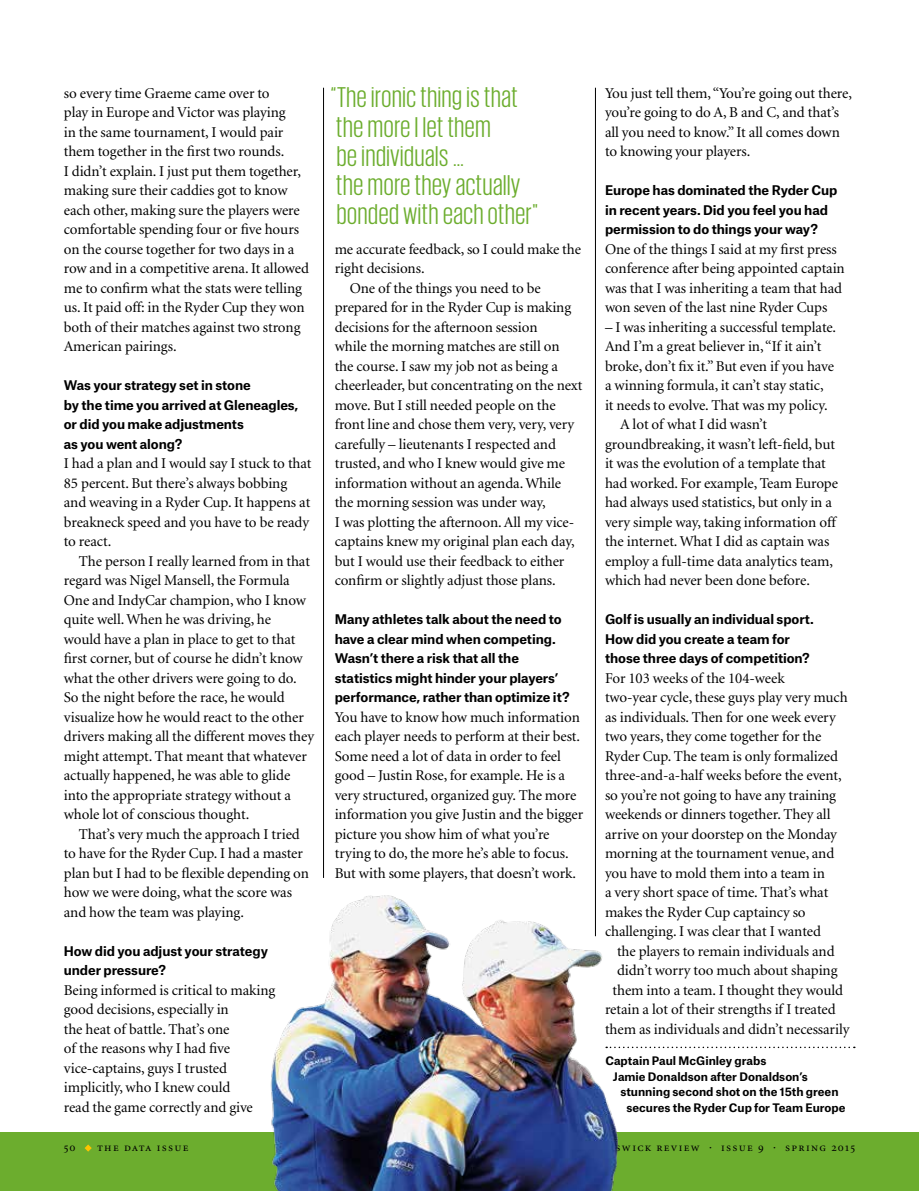
<style>
.page{position:relative;width:919px;height:1191px;background:#fff}
.page>*{position:absolute;margin:0;border:0;box-sizing:border-box;transform-origin:0 0}
.t1{font:29.25px/29.2px "Giorgio Sans";letter-spacing:.025em;color:#6cad2e}
.t2{font:15px/19.5px "Minion";letter-spacing:-.005em;color:#000}
.t3{font:700 12.75px/19.5px "Atlas Grotesk";letter-spacing:-.005em;color:#000}
.t4{font:12px "Minion Regular SC";letter-spacing:.105em;color:#000}
.t5{font:700 11.25px "Atlas Grotesk";color:#000}
</style>
<div class="page">
<div style="left:0;top:1132px;width:918px;height:59px;background:#6cad2e"></div>
<svg style="left:85px;top:1144px;width:7px;height:7px"></svg>
<hr style="left:323px;top:88px;width:1px;height:790px;background:#000">
<hr style="left:595px;top:88px;width:1px;height:848px;background:#000">
<svg style="left:631px;top:1046px;width:223px;height:2px"></svg>
<img style="left:270px;top:881px;width:359px;height:310px">
<p class="t2" style="left:64px;top:84px;width:247px">so every time Graeme came over to<br>play in Europe and Victor was playing<br>in the same tournament, I would pair them together in the first two rounds.<br>I didn’t explain. I just put them together, making sure their caddies got to know each other, making sure the players were comfortable spending four or five hours on the course together for two days in a row and in a competitive arena. It allowed me to confirm what the stats were telling us. It paid off: in the Ryder Cup they won both of their matches against two strong American pairings.</p>
<p class="t3" style="left:64px;top:374px;width:236px">Was your strategy set in stone<br>by the time you arrived at Gleneagles, or did you make adjustments<br>as you went along?</p>
<p class="t2" style="left:64px;top:454px;width:249px">I had a plan and I would say I stuck to that 85 percent. But there’s always bobbing and weaving in a Ryder Cup. It happens at breakneck speed and you have to be ready to react.</p>
<p class="t2" style="left:64px;top:552px;width:252px;text-indent:15px">The person I really learned from in that regard was Nigel Mansell, the Formula One and IndyCar champion, who I know quite well. When he was driving, he<br>would have a plan in place to get to that first corner, but of course he didn’t know what the other drivers were going to do.<br>So the night before the race, he would visualize how he would react to the other drivers making all the different moves they might attempt. That meant that whatever actually happened, he was able to glide into the appropriate strategy without a whole lot of conscious thought.</p>
<p class="t2" style="left:64px;top:825px;width:247px;text-indent:15px">That’s very much the approach I tried to have for the Ryder Cup. I had a master plan but I had to be flexible depending on how we were doing, what the score was and how the team was playing.</p>
<p class="t3" style="left:64px;top:940px;width:206px">How did you adjust your strategy under pressure?</p>
<p class="t2" style="left:64px;top:981px;width:213px">Being informed is critical to making good decisions, especially in<br>the heat of battle. That’s one<br>of the reasons why I had five vice-captains, guys I trusted implicitly, who I knew could<br>read the game correctly and give</p>
<h1 class="t1" style="left:331px;top:82px;width:208px">“The ironic thing is that the more I let them<br>be individuals …<br>the more they actually bonded with each other"</h1>
<p class="t2" style="left:334px;top:240px;width:248px">me accurate feedback, so I could make the</p>
<p class="t2" style="left:334px;top:259px;width:91px">right decisions.</p>
<p class="t2" style="left:349px;top:279px;width:193px">One of the things you need to be</p>
<p class="t2" style="left:334px;top:298px;width:238px">prepared for in the Ryder Cup is making</p>
<p class="t2" style="left:334px;top:318px;width:204px">decisions for the afternoon session</p>
<p class="t2" style="left:334px;top:337px;width:226px">while the morning matches are still on</p>
<p class="t2" style="left:334px;top:357px;width:225px">the course. I saw my job not as being a</p>
<p class="t2" style="left:334px;top:376px;width:249px">cheerleader, but concentrating on the next</p>
<p class="t2" style="left:334px;top:396px;width:222px">move. But I still needed people on the</p>
<p class="t2" style="left:334px;top:415px;width:241px">front line and chose them very, very, very</p>
<p class="t2" style="left:334px;top:435px;width:223px">carefully – lieutenants I respected and</p>
<p class="t2" style="left:334px;top:454px;width:232px">trusted, and who I knew would give me</p>
<p class="t2" style="left:334px;top:474px;width:228px">information without an agenda. While</p>
<p class="t2" style="left:334px;top:493px;width:212px">the morning session was under way,</p>
<p class="t2" style="left:334px;top:513px;width:241px">I was plotting the afternoon. All my vice-</p>
<p class="t2" style="left:334px;top:532px;width:241px">captains knew my original plan each day,</p>
<p class="t2" style="left:334px;top:552px;width:231px">but I would use their feedback to either</p>
<p class="t2" style="left:334px;top:571px;width:222px">confirm or slightly adjust those plans.</p>
<p class="t3" style="left:334px;top:608px;width:236px">Many athletes talk about the need to have a clear mind when competing.<br>Wasn’t there a risk that all the statistics might hinder your players’ performance, rather than optimize it?</p>
<p class="t2" style="left:334px;top:708px;width:250px">You have to know how much information each player needs to perform at their best.<br>Some need a lot of data in order to feel good – Justin Rose, for example. He is a very structured, organized guy. The more information you give Justin and the bigger picture you show him of what you’re trying to do, the more he’s able to focus.<br>But with some players, that doesn’t work.</p>
<p class="t2" style="left:605px;top:84px;width:248px">You just tell them, “You’re going out there, you’re going to do A, B and C, and that’s all you need to know.” It all comes down to knowing your players.</p>
<p class="t3" style="left:605px;top:179px;width:234px">Europe has dominated the Ryder Cup in recent years. Did you feel you had permission to do things your way?</p>
<p class="t2" style="left:605px;top:240px;width:241px">One of the things I said at my first press conference after being appointed captain was that I was inheriting a team that had won seven of the last nine Ryder Cups</p>
<p class="t2" style="left:605px;top:318px;width:233px">– I was inheriting a successful template.</p>
<p class="t2" style="left:605px;top:337px;width:218px">And I’m a great believer in, “If it ain’t</p>
<p class="t2" style="left:605px;top:357px;width:230px">broke, don’t fix it.” But even if you have</p>
<p class="t2" style="left:605px;top:376px;width:220px">a winning formula, it can’t stay static,</p>
<p class="t2" style="left:605px;top:396px;width:224px">it needs to evolve. That was my policy.</p>
<p class="t2" style="left:620px;top:415px;width:149px">A lot of what I did wasn’t</p>
<p class="t2" style="left:605px;top:435px;width:231px">groundbreaking, it wasn’t left-field, but</p>
<p class="t2" style="left:605px;top:454px;width:222px">it was the evolution of a template that</p>
<p class="t2" style="left:605px;top:474px;width:235px">had worked. For example, Team Europe</p>
<p class="t2" style="left:605px;top:493px;width:228px">had always used statistics, but only in a</p>
<p class="t2" style="left:605px;top:513px;width:232px">very simple way, taking information off</p>
<p class="t2" style="left:605px;top:532px;width:226px">the internet. What I did as captain was</p>
<p class="t2" style="left:605px;top:552px;width:229px">employ a full-time data analytics team,</p>
<p class="t2" style="left:605px;top:571px;width:206px">which had never been done before.</p>
<p class="t3" style="left:605px;top:608px;width:210px">Golf is usually an individual sport.<br>How did you create a team for those three days of competition?</p>
<p class="t2" style="left:605px;top:669px;width:244px">For 103 weeks of the 104-week<br>two-year cycle, these guys play very much as individuals. Then for one week every two years, they come together for the Ryder Cup. The team is only formalized three-and-a-half weeks before the event, so you’re not going to have any training weekends or dinners together. They all arrive on your doorstep on the Monday morning at the tournament venue, and you have to mold them into a team in<br>a very short space of time. That’s what makes the Ryder Cup captaincy so challenging. I was clear that I wanted</p>
<p class="t2" style="left:617px;top:942px;width:219px">the players to remain individuals and</p>
<p class="t2" style="left:617px;top:961px;width:222px">didn’t worry too much about shaping</p>
<p class="t2" style="left:612px;top:981px;width:232px">them into a team. I thought they would</p>
<p class="t2" style="left:605px;top:1000px;width:232px">retain a lot of their strengths if I treated</p>
<p class="t2" style="left:605px;top:1020px;width:246px">them as individuals and didn’t necessarily</p>
<p class="t5" style="left:605px;top:1051px;width:162px">Captain Paul McGinley grabs</p>
<p class="t5" style="left:613px;top:1067px;width:196px">Jamie Donaldson after Donaldson’s</p>
<p class="t5" style="left:620px;top:1082px;width:219px">stunning second shot on the 15th green</p>
<p class="t5" style="left:626px;top:1098px;width:221px">secures the Ryder Cup for Team Europe</p>
<p class="t4" style="left:64px;top:1141px;width:13px">50</p>
<p class="t4" style="left:97px;top:1141px;width:93px">the data issue</p>
<p class="t4" style="left:584px;top:1141px;width:272px">brunswick review · issue 9 · spring 2015</p>
</div>
